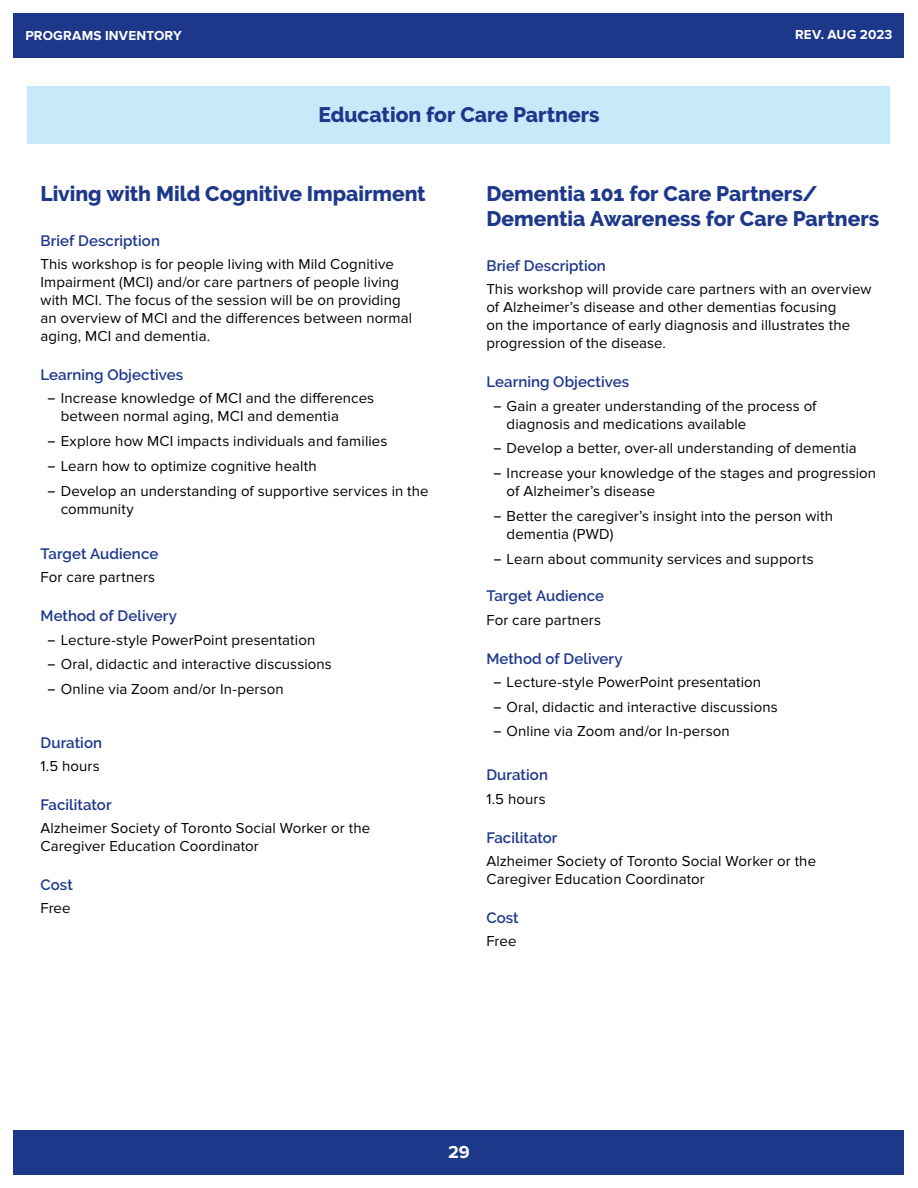
<style>
.page{position:relative;width:918px;height:1188px;background:#fff}
.page>*{position:absolute;margin:0;border:0;box-sizing:border-box;transform-origin:0 0}
.t1{font:800 21px/25.2px "Raleway";color:#1d388b}
.t2{font:700 18px "Proxima Nova";color:#fff}
.t3{font:15px/18px "Proxima Nova";letter-spacing:.005em;color:#000}
.t4{font:600 15px "Raleway";letter-spacing:.005em;color:#1d388b}
.t5{font:700 13.5px "Proxima Nova";letter-spacing:.015em;color:#fff}
.s1{font-family:"Raleway";font-weight:500}
</style>
<div class="page">
<div style="left:14px;top:1130px;width:890px;height:44px;background:#1d388b"></div>
<div style="left:14px;top:14px;width:890px;height:44px;background:#1d388b"></div>
<div style="left:28px;top:87px;width:862px;height:57px;background:#c7eafb"></div>
<p class="t5" style="left:26px;top:28px;width:158px">PROGRAMS INVENTORY</p>
<p class="t5" style="left:795px;top:26px;width:99px">REV. AUG 2023</p>
<h1 class="t1" style="left:318px;top:102px;width:283px">Education for Care Partners</h1>
<h1 class="t1" style="left:40px;top:181px;width:387px">Living with Mild Cognitive Impairment</h1>
<p class="t4" style="left:40px;top:232px;width:121px">Brief Description</p>
<p class="t3" style="left:40px;top:255px;width:373px">This workshop is for people living with Mild Cognitive Impairment (MCI) and/or care partners of people living with MCI. The focus of the session will be on providing an overview of MCI and the differences between normal aging, MCI and dementia.</p>
<p class="t4" style="left:40px;top:366px;width:144px">Learning Objectives</p>
<p class="t3" style="left:61px;top:390px;width:315px;text-indent:-14px"><span class="s1">–</span> Increase knowledge of MCI and the differences between normal aging, MCI and dementia</p>
<p class="t3" style="left:47px;top:432px;width:342px"><span class="s1">–</span> Explore how MCI impacts individuals and families</p>
<p class="t3" style="left:47px;top:457px;width:271px"><span class="s1">–</span> Learn how to optimize cognitive health</p>
<p class="t3" style="left:61px;top:482px;width:369px;text-indent:-14px"><span class="s1">–</span> Develop an understanding of supportive services in the community</p>
<p class="t4" style="left:40px;top:545px;width:119px">Target Audience</p>
<p class="t3" style="left:40px;top:569px;width:116px">For care partners</p>
<p class="t4" style="left:40px;top:607px;width:138px">Method of Delivery</p>
<p class="t3" style="left:47px;top:631px;width:270px"><span class="s1">–</span> Lecture-style PowerPoint presentation</p>
<p class="t3" style="left:47px;top:656px;width:286px"><span class="s1">–</span> Oral, didactic and interactive discussions</p>
<p class="t3" style="left:47px;top:680px;width:238px"><span class="s1">–</span> Online via Zoom and/or In-person</p>
<p class="t4" style="left:40px;top:734px;width:63px">Duration</p>
<p class="t3" style="left:40px;top:757px;width:61px">1.5 hours</p>
<p class="t4" style="left:40px;top:796px;width:73px">Facilitator</p>
<p class="t3" style="left:40px;top:819px;width:331px">Alzheimer Society of Toronto Social Worker or the<br>Caregiver Education Coordinator</p>
<p class="t4" style="left:40px;top:876px;width:34px">Cost</p>
<p class="t3" style="left:40px;top:899px;width:32px">Free</p>
<h1 class="t1" style="left:486px;top:181px;width:394px">Dementia 101 for Care Partners/<br>Dementia Awareness for Care Partners</h1>
<p class="t4" style="left:486px;top:257px;width:121px">Brief Description</p>
<p class="t3" style="left:486px;top:281px;width:387px">This workshop will provide care partners with an overview of Alzheimer’s disease and other dementias focusing<br>on the importance of early diagnosis and illustrates the progression of the disease.</p>
<p class="t4" style="left:486px;top:373px;width:144px">Learning Objectives</p>
<p class="t3" style="left:507px;top:397px;width:311px;text-indent:-14px"><span class="s1">–</span> Gain a greater understanding of the process of diagnosis and medications available</p>
<p class="t3" style="left:493px;top:440px;width:365px"><span class="s1">–</span> Develop a better, over-all understanding of dementia</p>
<p class="t3" style="left:507px;top:464px;width:371px;text-indent:-14px"><span class="s1">–</span> Increase your knowledge of the stages and progression of Alzheimer’s disease</p>
<p class="t3" style="left:507px;top:507px;width:328px;text-indent:-14px"><span class="s1">–</span> Better the caregiver’s insight into the person with dementia (PWD)</p>
<p class="t3" style="left:493px;top:550px;width:322px"><span class="s1">–</span> Learn about community services and supports</p>
<p class="t4" style="left:486px;top:588px;width:119px">Target Audience</p>
<p class="t3" style="left:486px;top:611px;width:116px">For care partners</p>
<p class="t4" style="left:486px;top:650px;width:138px">Method of Delivery</p>
<p class="t3" style="left:493px;top:673px;width:270px"><span class="s1">–</span> Lecture-style PowerPoint presentation</p>
<p class="t3" style="left:493px;top:698px;width:286px"><span class="s1">–</span> Oral, didactic and interactive discussions</p>
<p class="t3" style="left:493px;top:723px;width:238px"><span class="s1">–</span> Online via Zoom and/or In-person</p>
<p class="t4" style="left:486px;top:767px;width:63px">Duration</p>
<p class="t3" style="left:486px;top:790px;width:61px">1.5 hours</p>
<p class="t4" style="left:486px;top:829px;width:73px">Facilitator</p>
<p class="t3" style="left:486px;top:852px;width:331px">Alzheimer Society of Toronto Social Worker or the<br>Caregiver Education Coordinator</p>
<p class="t4" style="left:486px;top:909px;width:34px">Cost</p>
<p class="t3" style="left:486px;top:932px;width:32px">Free</p>
<p class="t2" style="left:448px;top:1141px;width:23px">29</p>
</div>
